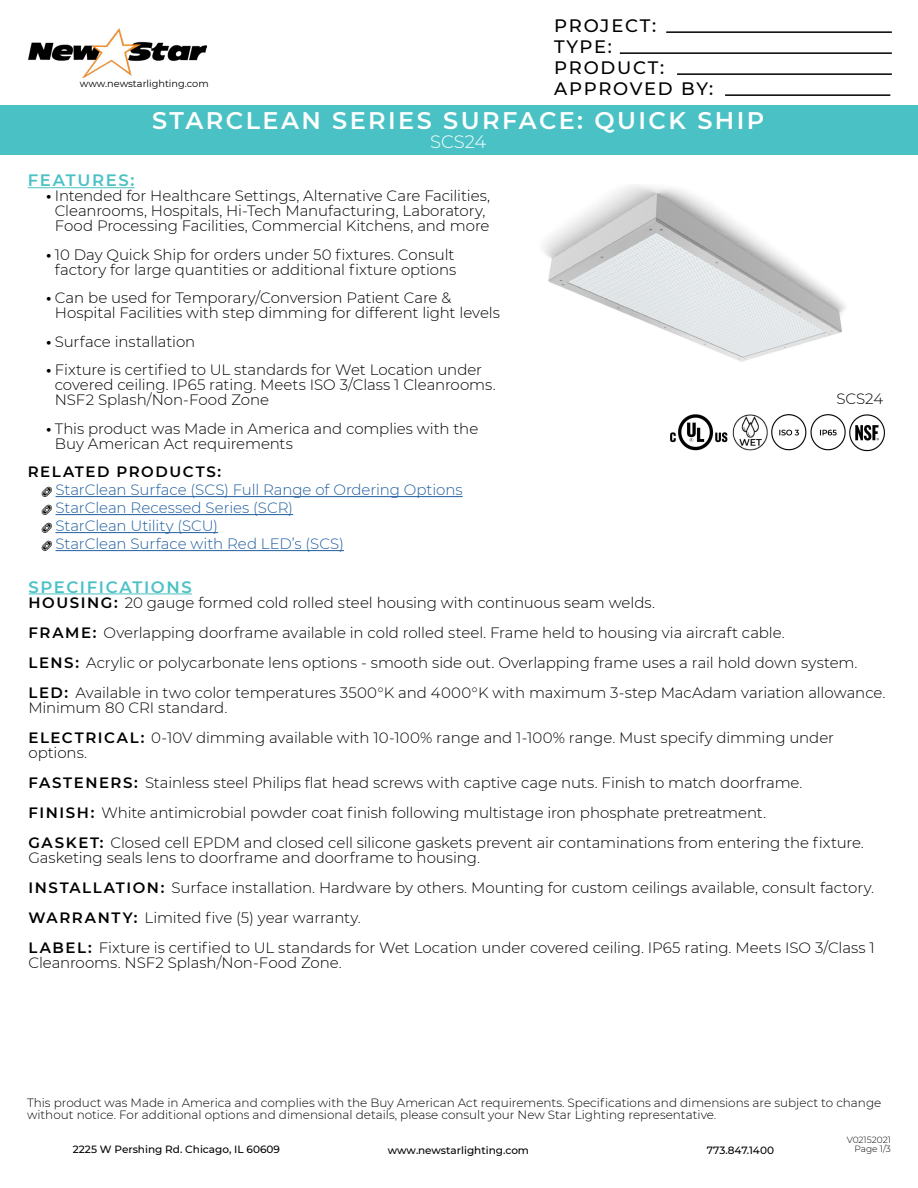
<style>
.page{position:relative;width:918px;height:1188px;background:#fff}
.page>*{position:absolute;margin:0;border:0;box-sizing:border-box;transform-origin:0 0}
.t1{font:600 24px "Montserrat";letter-spacing:.1em;color:#fff}
.t2{font:500 18px/21px "Montserrat";letter-spacing:.09em;color:#000}
.t3{font:300 18px "Montserrat";color:#fff}
.t4{font:600 16.5px "Montserrat";letter-spacing:.1em;color:#4ac2c5}
.t5{font:300 15px/30px "Montserrat";letter-spacing:-.005em;color:#000}
.t6{font:300 15px/18px "Montserrat";letter-spacing:-.005em;color:#215e9e}
.t7{font:600 15px "Montserrat";letter-spacing:.105em;color:#000}
.t8{font:300 12px/12px "Montserrat";color:#000}
.t9{font:500 10.5px "Montserrat";color:#000}
.t10{font:9.75px "Montserrat";color:#000}
.t11{font:300 9px/9px "Montserrat";color:#000;text-align:right}
.s1{font-weight:700}
.s2{font-weight:600}
</style>
<div class="page">
<img style="left:28px;top:29px;width:179px;height:49px">
<div style="left:0;top:105px;width:918px;height:50px;background:#4ac2c5"></div>
<hr style="left:666px;top:31px;width:226px;height:2px;background:#000">
<hr style="left:620px;top:52px;width:272px;height:2px;background:#000">
<hr style="left:677px;top:73px;width:215px;height:2px;background:#000">
<hr style="left:725px;top:94px;width:165px;height:2px;background:#000">
<img style="left:543px;top:185px;width:302px;height:177px">
<hr style="left:28px;top:187px;width:107px;height:1px;background:#4ac2c5">
<hr style="left:56px;top:496px;width:407px;height:1px;background:#215e9e">
<hr style="left:56px;top:514px;width:237px;height:1px;background:#215e9e">
<hr style="left:56px;top:532px;width:162px;height:1px;background:#215e9e">
<hr style="left:56px;top:550px;width:288px;height:1px;background:#215e9e">
<hr style="left:29px;top:594px;width:163px;height:1px;background:#4ac2c5">
<img style="left:670px;top:415px;width:214px;height:37px">
<p class="t2" style="left:554px;top:14px;width:161px">PROJECT:<br>TYPE:<br>PRODUCT:<br>APPROVED BY:</p>
<h1 class="t1" style="left:152px;top:103px;width:613px">STARCLEAN SERIES SURFACE: QUICK SHIP</h1>
<p class="t3" style="left:430px;top:130px;width:58px">SCS24</p>
<p class="t10" style="left:80px;top:77px;width:130px">www.newstarlighting.com</p>
<p class="t4" style="left:28px;top:169px;width:108px">FEATURES:</p>
<p class="t5" style="left:46px;top:188px;width:446px;line-height:15px;text-align:center"><span class="s1">•</span> Intended for Healthcare Settings, Alternative Care Facilities,<br>Cleanrooms, Hospitals, Hi-Tech Manufacturing, Laboratory,<br>Food Processing Facilities, Commercial Kitchens, and more</p>
<p class="t5" style="left:46px;top:247px;width:412px;line-height:15px;text-align:center"><span class="s1">•</span> 10 Day Quick Ship for orders under 50 fixtures. Consult factory for large quantities or additional fixture options</p>
<p class="t5" style="left:55px;top:290px;width:447px;line-height:15px;text-indent:-9px"><span class="s1">•</span> Can be used for Temporary/Conversion Patient Care &amp;<br>Hospital Facilities with step dimming for different light levels</p>
<p class="t5" style="left:46px;top:326px;width:151px"><span class="s1">•</span> Surface installation</p>
<p class="t5" style="left:55px;top:362px;width:442px;line-height:15px;text-indent:-9px"><span class="s1">•</span> Fixture is certified to UL standards for Wet Location under covered ceiling. IP65 rating. Meets ISO 3/Class 1 Cleanrooms.<br>NSF2 Splash/Non-Food Zone</p>
<p class="t5" style="left:55px;top:421px;width:425px;line-height:15px;text-indent:-9px"><span class="s1">•</span> This product was Made in America and complies with the<br>Buy American Act requirements</p>
<p class="t7" style="left:28px;top:462px;width:195px">RELATED PRODUCTS:</p>
<p class="t6" style="left:56px;top:481px;width:409px">StarClean Surface (SCS) Full Range of Ordering Options StarClean Recessed Series (SCR)<br>StarClean Utility (SCU)<br>StarClean Surface with Red LED’s (SCS)</p>
<p class="t4" style="left:29px;top:575px;width:165px">SPECIFICATIONS</p>
<p class="t5" style="left:29px;top:587px;width:858px"><span class="s2">HOUSING:</span> 20 gauge formed cold rolled steel housing with continuous seam welds.<br><span class="s2">FRAME:</span> Overlapping doorframe available in cold rolled steel. Frame held to housing via aircraft cable.<br><span class="s2">LENS:</span> Acrylic or polycarbonate lens options - smooth side out. Overlapping frame uses a rail hold down system.<br><span class="s2">LED:</span> Available in two color temperatures 3500°K and 4000°K with maximum 3-step MacAdam variation allowance.</p>
<p class="t5" style="left:29px;top:692px;width:807px">Minimum 80 CRI standard.<br><span class="s2">ELECTRICAL:</span> 0-10V dimming available with 10-100% range and 1-100% range. Must specify dimming under</p>
<p class="t5" style="left:29px;top:737px;width:837px">options.<br><span class="s2">FASTENERS:</span> Stainless steel Philips flat head screws with captive cage nuts. Finish to match doorframe.<br><span class="s2">FINISH:</span> White antimicrobial powder coat finish following multistage iron phosphate pretreatment.<br><span class="s2">GASKET:</span> Closed cell EPDM and closed cell silicone gaskets prevent air contaminations from entering the fixture.</p>
<p class="t5" style="left:29px;top:842px;width:848px">Gasketing seals lens to doorframe and doorframe to housing.<br><span class="s2">INSTALLATION:</span> Surface installation. Hardware by others. Mounting for custom ceilings available, consult factory.<br><span class="s2">WARRANT Y:</span> Limited five (5) year warranty.<br><span class="s2">LABEL:</span> Fixture is certified to UL standards for Wet Location under covered ceiling. IP65 rating. Meets ISO 3/Class 1</p>
<p class="t5" style="left:29px;top:947px;width:315px">Cleanrooms. NSF2 Splash/Non-Food Zone.</p>
<p class="t5" style="left:836px;top:384px;width:48px">SCS24</p>
<p class="t8" style="left:27px;top:1096px;width:856px">This product was Made in America and complies with the Buy American Act requirements. Specifications and dimensions are subject to change without notice. For additional options and dimensional details, please consult your New Star Lighting representative.</p>
<p class="t9" style="left:73px;top:1142px;width:209px">2225 W Pershing Rd. Chicago, IL 60609</p>
<p class="t9" style="left:388px;top:1143px;width:143px">www.newstarlighting.com</p>
<p class="t9" style="left:707px;top:1142px;width:69px">773.847.1400</p>
<p class="t11" style="left:847px;top:1135px;width:46px">V02152021<br>Page 1/3</p>
</div>
